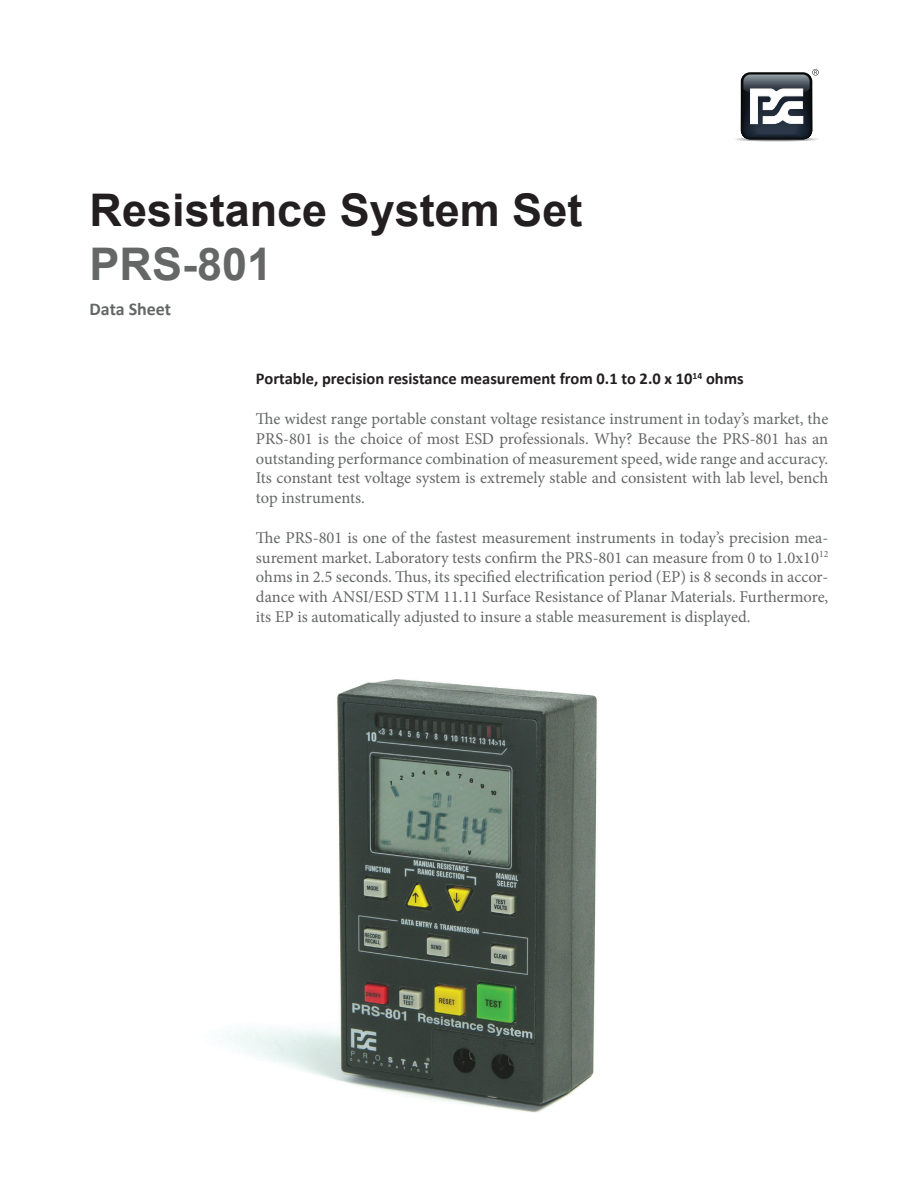
<style>
.page{position:relative;width:918px;height:1188px;background:#fff}
.page>*{position:absolute;margin:0;border:0;box-sizing:border-box;transform-origin:0 0}
.t1{font:700 45px "Arial";color:#231f20}
.t2{font:700 45px "Arial";color:#656666}
.t3{font:700 18px "Calibri";color:#656666}
.t4{font:16.5px/19.8px "Minion Pro";letter-spacing:-.005em;color:#656666;text-align:justify}
.t5{font:700 16.5px "Calibri";color:#231f20}
</style>
<div class="page">
<hr style="left:734px;top:137px;width:86px;height:4px;background:#f6f7f7;border-radius:50%">
<hr style="left:735px;top:137px;width:84px;height:4px;background:#f2f3f4;border-radius:50%">
<hr style="left:735px;top:137px;width:83px;height:4px;background:#eceeee;border-radius:50%">
<hr style="left:736px;top:137px;width:81px;height:4px;background:#e6e6e7;border-radius:50%">
<hr style="left:738px;top:137px;width:77px;height:4px;background:#dcdcdd;border-radius:50%">
<hr style="left:738px;top:138px;width:77px;height:3px;background:#e2e3e3;border-radius:50%">
<hr style="left:739px;top:138px;width:75px;height:3px;background:#dddede;border-radius:50%">
<hr style="left:740px;top:138px;width:74px;height:3px;background:#dcdedd;border-radius:50%">
<hr style="left:740px;top:138px;width:73px;height:3px;background:#d7d8d7;border-radius:50%">
<hr style="left:741px;top:138px;width:71px;height:3px;background:#d2d2d2;border-radius:50%">
<hr style="left:742px;top:138px;width:69px;height:3px;background:#ccc;border-radius:50%">
<hr style="left:743px;top:138px;width:67px;height:3px;background:#c6c6c5;border-radius:50%">
<hr style="left:744px;top:138px;width:66px;height:3px;background:#c5c5c4;border-radius:50%">
<hr style="left:744px;top:138px;width:65px;height:3px;background:#c0c0c1;border-radius:50%">
<hr style="left:745px;top:138px;width:63px;height:3px;background:#bbbbbc;border-radius:50%">
<hr style="left:746px;top:138px;width:61px;height:3px;background:#b6b6b7;border-radius:50%">
<hr style="left:751px;top:139px;width:51px;height:1px;background:#9a9b9b;border-radius:50%">
<hr style="left:752px;top:139px;width:49px;height:1px;background:#949596;border-radius:50%">
<hr style="left:753px;top:139px;width:47px;height:1px;background:#8f9091;border-radius:50%">
<hr style="left:754px;top:139px;width:45px;height:1px;background:#89898a;border-radius:50%">
<svg style="left:741px;top:69px;width:78px;height:70px"></svg>
<img style="left:222px;top:679px;width:375px;height:434px">
<h1 class="t1" style="left:90px;top:180px;width:494px">Resistance System Set</h1>
<h1 class="t2" style="left:90px;top:234px;width:184px">PRS-801</h1>
<p class="t3" style="left:90px;top:298px;width:83px">Data Sheet</p>
<p class="t5" style="left:256px;top:368px;width:489px">Portable, precision resistance measurement from 0.1 to 2.0 x 10<sup>14</sup> ohms</p>
<p class="t4" style="left:256px;top:409px;width:574px">The widest range portable constant voltage resistance instrument in today’s market, the PRS-801 is the choice of most ESD professionals. Why? Because the PRS-801 has an outstanding performance combination of measurement speed, wide range and accuracy.<br>Its constant test voltage system is extremely stable and consistent with lab level, bench top instruments.</p>
<p class="t4" style="left:256px;top:528px;width:574px">The PRS-801 is one of the fastest measurement instruments in today’s precision mea&shy;surement market. Laboratory tests confirm the PRS-801 can measure from 0 to 1.0x10<sup>12 </sup>ohms in 2.5 seconds. Thus, its specified electrification period (EP) is 8 seconds in accor&shy;dance with ANSI/ESD STM 11.11 Surface Resistance of Planar Materials. Furthermore, its EP is automatically adjusted to insure a stable measurement is displayed.</p>
</div>
